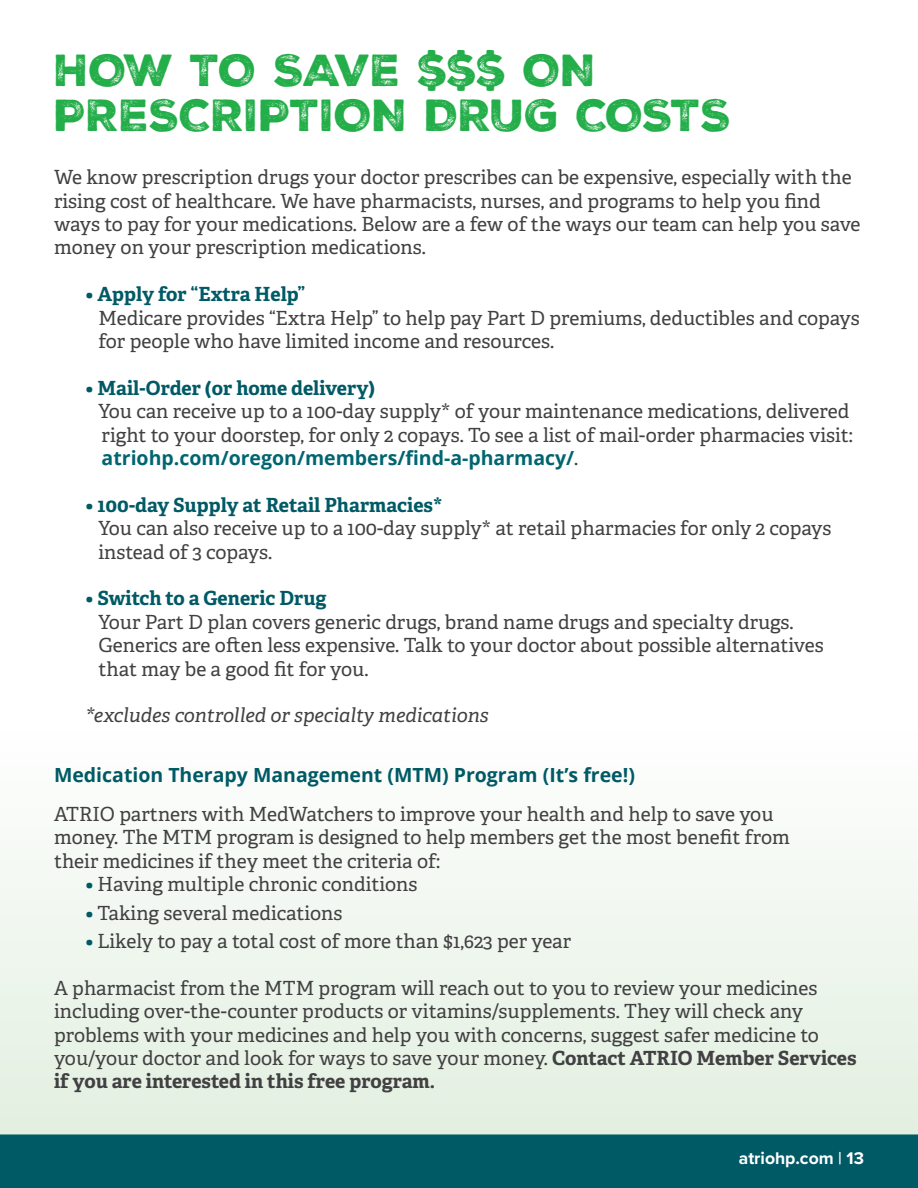
<style>
.page{position:relative;width:918px;height:1188px;background:#fff}
.page>*{position:absolute;margin:0;border:0;box-sizing:border-box;transform-origin:0 0}
.t1{font:43.5px/45px "Nexa Rust Sans Black 2";letter-spacing:-.005em;color:#23ae49}
.t2{font:19.5px/23.4px "Adelle";color:#414042}
.t3{font:700 19.5px "Adelle";color:#005a65}
.t4{font:700 19.5px "Open Sans";color:#005a65}
.t5{font:italic 19.5px "Adelle";color:#414042}
.t6{font:700 17.55px "Proxima Nova";color:#fff}
.s1{font-family:"Open Sans";font-weight:700;color:#006570}
.s2{font-weight:700;color:#005a65}
.s3{font-weight:700}
.s4{font-weight:600}
</style>
<div class="page">
<div style="left:0;top:1134px;width:918px;height:54px;background:#005a65"></div>
<svg style="left:0;top:860px;width:918px;height:275px;fill:#ecf4ea"></svg>
<h2 class="t1" style="left:54px;top:48px;width:679px">HOW TO SAVE $$$ ON<br>PRESCRIPTION DRUG COSTS</h2>
<p class="t2" style="left:54px;top:166px;width:808px">We know prescription drugs your doctor prescribes can be expensive, especially with the rising cost of healthcare. We have pharmacists, nurses, and programs to help you find ways to pay for your medications. Below are a few of the ways our team can help you save money on your prescription medications.</p>
<p class="t3" style="left:85px;top:282px;width:221px">• Apply for “Extra Help”</p>
<p class="t2" style="left:98px;top:306px;width:763px">Medicare provides “Extra Help” to help pay Part D premiums, deductibles and copays for people who have limited income and resources.</p>
<p class="t3" style="left:85px;top:375px;width:291px">• Mail-Order (or home delivery)</p>
<p class="t2" style="left:98px;top:400px;width:756px">You can receive up to a 100-day supply* of your maintenance medications, delivered right to your doorstep, for only 2 copays. To see a list of mail-order pharmacies visit: <span class="s1">atriohp.com/oregon/members/find-a-pharmacy/</span>.</p>
<p class="t3" style="left:85px;top:492px;width:358px">• 100-day Supply at Retail Pharmacies*</p>
<p class="t2" style="left:98px;top:517px;width:735px">You can also receive up to a 100-day supply* at retail pharmacies for only 2 copays instead of 3 copays.</p>
<p class="t3" style="left:85px;top:586px;width:243px">• Switch to a Generic Drug</p>
<p class="t2" style="left:98px;top:610px;width:727px">Your Part D plan covers generic drugs, brand name drugs and specialty drugs.<br>Generics are often less expensive. Talk to your doctor about possible alternatives that may be a good fit for you.</p>
<p class="t5" style="left:85px;top:703px;width:405px">*excludes controlled or specialty medications</p>
<h3 class="t4" style="left:54px;top:762px;width:583px">Medication Therapy Management (MTM) Program (It’s free!)</h3>
<p class="t2" style="left:54px;top:802px;width:737px">ATRIO partners with MedWatchers to improve your health and help to save you money. The MTM program is designed to help members get the most benefit from their medicines if they meet the criteria of:</p>
<p class="t2" style="left:85px;top:873px;width:333px"><span class="s2">•</span> Having multiple chronic conditions</p>
<p class="t2" style="left:85px;top:901px;width:258px"><span class="s2">•</span> Taking several medications</p>
<p class="t2" style="left:85px;top:930px;width:487px"><span class="s2">•</span> Likely to pay a total cost of more than $1,623 per year</p>
<p class="t2" style="left:54px;top:977px;width:804px">A pharmacist from the MTM program will reach out to you to review your medicines including over-the-counter products or vitamins/supplements. They will check any problems with your medicines and help you with concerns, suggest safer medicine to you/your doctor and look for ways to save your money. <span class="s3">Contact ATRIO Member Services if you are interested in this free program.</span></p>
<p class="t6" style="left:739px;top:1145px;width:127px">atriohp.com <span class="s4">|</span> 13</p>
</div>
